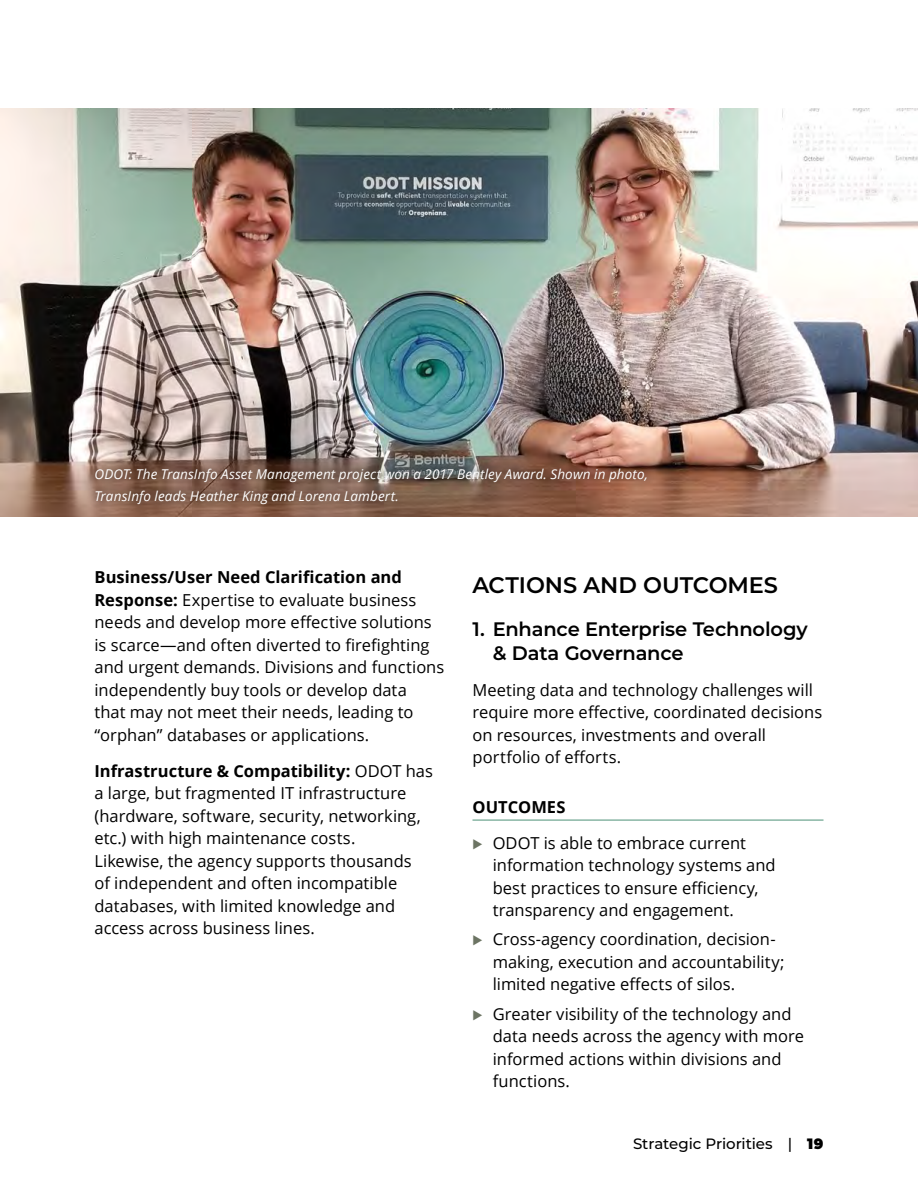
<style>
.page{position:relative;width:918px;height:1188px;background:#fff}
.page>*{position:absolute;margin:0;border:0;box-sizing:border-box;transform-origin:0 0}
.t1{font:600 22.5px "Montserrat";letter-spacing:-.005em;color:#000}
.t2{font:600 19.5px/23.4px "Montserrat";letter-spacing:-.01em;color:#000}
.t3{font:16.5px/22.5px "Open Sans";color:#000}
.t4{font:500 15px "Montserrat";letter-spacing:-.005em;color:#000}
.t5{font:italic 13.5px/22.5px "Open Sans";letter-spacing:.01em;color:#fff}
.s1{font-weight:700}
.s2{font-family:"Proxima Nova";font-weight:300;color:#6c7463}
.s3{font-weight:900}
</style>
<div class="page">
<hr style="left:472px;top:819px;width:352px;height:2px;background:#88b5a4">
<img style="left:0;top:108px;width:918px;height:409px">
<div style="left:86px;top:459px;width:570px;height:54px;background:#000;opacity:.75"></div>
<p class="t5" style="left:94px;top:462px;width:555px">ODOT: The TransInfo Asset Management project won a 2017 Bentley Award. Shown in photo,<br>TransInfo leads Heather King and Lorena Lambert.</p>
<p class="t3" style="left:94px;top:566px;width:351px"><span class="s1">Business/User Need Clarification and Response:</span> Expertise to evaluate business needs and develop more effective solutions is scarce—and often diverted to firefighting and urgent demands. Divisions and functions independently buy tools or develop data<br>that may not meet their needs, leading to “orphan” databases or applications.</p>
<p class="t3" style="left:94px;top:759px;width:340px"><span class="s1">Infrastructure &amp; Compatibility:</span> ODOT has a large, but fragmented IT infrastructure (hardware, software, security, networking, etc.) with high maintenance costs.<br>Likewise, the agency supports thousands<br>of independent and often incompatible databases, with limited knowledge and access across business lines.</p>
<h1 class="t1" style="left:472px;top:569px;width:307px">ACTIONS AND OUTCOMES</h1>
<p class="t2" style="left:493px;top:617px;width:317px;text-indent:-20px">1. Enhance Enterprise Technology &amp; Data Governance</p>
<p class="t3" style="left:472px;top:678px;width:351px">Meeting data and technology challenges will require more effective, coordinated decisions on resources, investments and overall portfolio of efforts.</p>
<p class="t3" style="left:472px;top:788px;width:275px;line-height:36px"><span class="s1">OUTCOMES<br></span><span class="s2">⊲</span> ODOT is able to embrace current</p>
<p class="t3" style="left:493px;top:853px;width:285px">information technology systems and best practices to ensure efficiency, transparency and engagement.</p>
<p class="t3" style="left:493px;top:928px;width:293px;text-indent:-20px"><span class="s2">⊲</span> Cross-agency coordination, decision&shy;making, execution and accountability; limited negative effects of silos.</p>
<p class="t3" style="left:493px;top:1002px;width:313px;text-indent:-20px"><span class="s2">⊲</span> Greater visibility of the technology and data needs across the agency with more informed actions within divisions and functions.</p>
<p class="t4" style="left:633px;top:1133px;width:192px">Strategic Priorities | <span class="s3">19</span></p>
</div>
